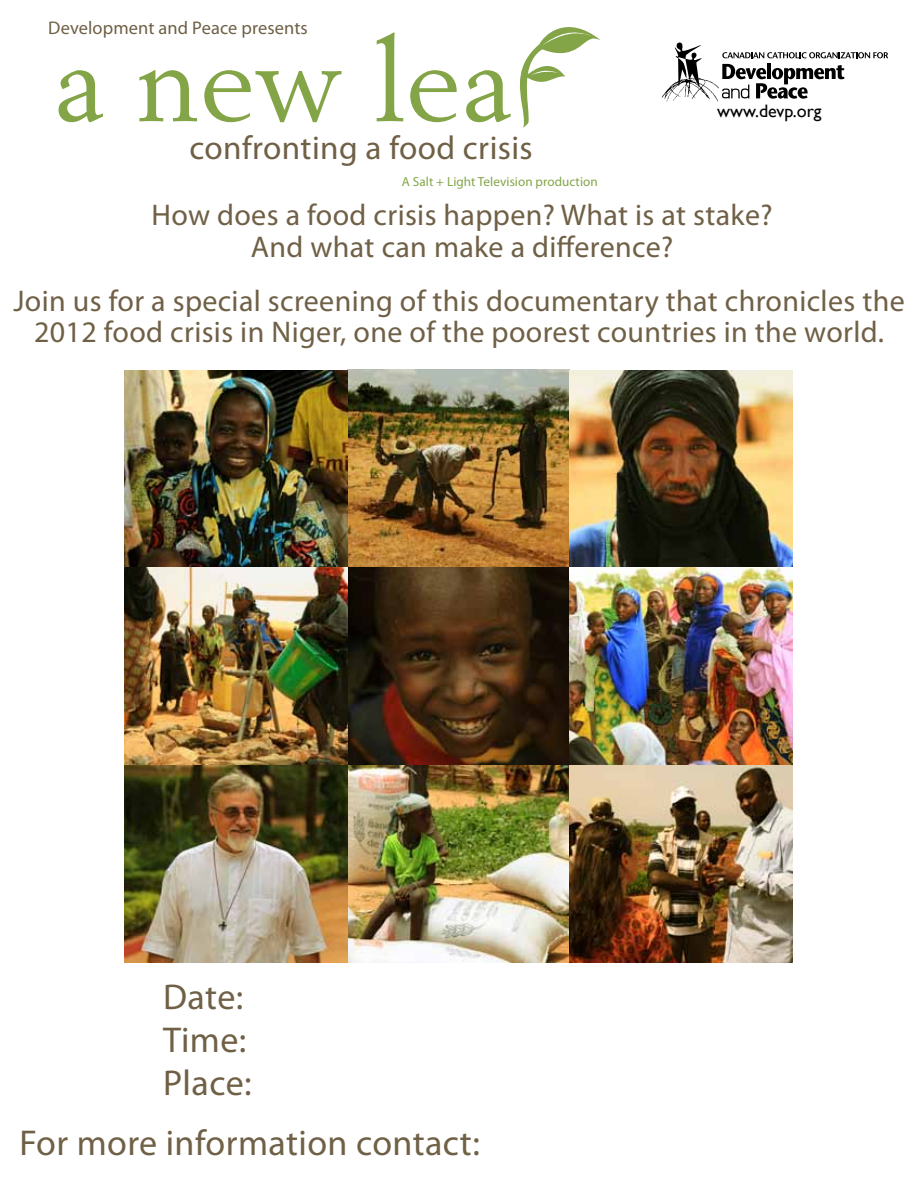
<style>
.page{position:relative;width:918px;height:1188px;background:#fff}
.page>*{position:absolute;margin:0;border:0;box-sizing:border-box;transform-origin:0 0}
.t1{font:36px/43.2px "Myriad Pro";letter-spacing:.01em;color:#6f6046}
.t2{font:33.3px "Myriad Pro";letter-spacing:.01em;color:#6f6046}
.t3{font:30px/31.5px "Myriad Pro";letter-spacing:.01em;color:#6f6046;text-align:center}
.t4{font:18.45px "Myriad Pro";letter-spacing:.005em;color:#6f6046}
.t5{font:18px "Gill Sans";color:#000}
.t6{font:13.2px "Myriad Pro";letter-spacing:.005em;color:#83a547}
</style>
<div class="page">
<img style="left:125px;top:370px;width:667px;height:592px">
<svg style="left:59px;top:70px;width:44px;height:52px"></svg>
<svg style="left:139px;top:70px;width:58px;height:51px"></svg>
<svg style="left:204px;top:70px;width:137px;height:52px"></svg>
<svg style="left:377px;top:33px;width:26px;height:88px"></svg>
<svg style="left:410px;top:70px;width:47px;height:52px"></svg>
<svg style="left:466px;top:27px;width:134px;height:101px"></svg>
<svg style="left:722px;top:52px;width:166px;height:6px"></svg>
<hr style="left:767px;top:63px;width:4px;height:16px;background:#000">
<svg style="left:722px;top:64px;width:123px;height:35px"></svg>
<img style="left:661px;top:79px;width:58px;height:23px">
<svg style="left:675px;top:42px;width:27px;height:45px"></svg>
<p class="t4" style="left:48px;top:16px;width:261px">Development and Peace presents</p>
<p class="t2" style="left:190px;top:127px;width:345px">confronting a food crisis</p>
<p class="t5" style="left:717px;top:101px;width:106px">www.devp.org</p>
<p class="t6" style="left:402px;top:174px;width:197px">A Salt + Light Television production</p>
<p class="t3" style="left:152px;top:199px;width:623px">How does a food crisis happen? What is at stake?<br>And what can make a difference?</p>
<p class="t3" style="left:14px;top:284px;width:893px">Join us for a special screening of this documentary that chronicles the<br>2012 food crisis in Niger, one of the poorest countries in the world.</p>
<p class="t1" style="left:163px;top:974px;width:90px">Date:<br>Time:<br>Place:</p>
<p class="t1" style="left:19px;top:1121px;width:462px">For more information contact:</p>
</div>
